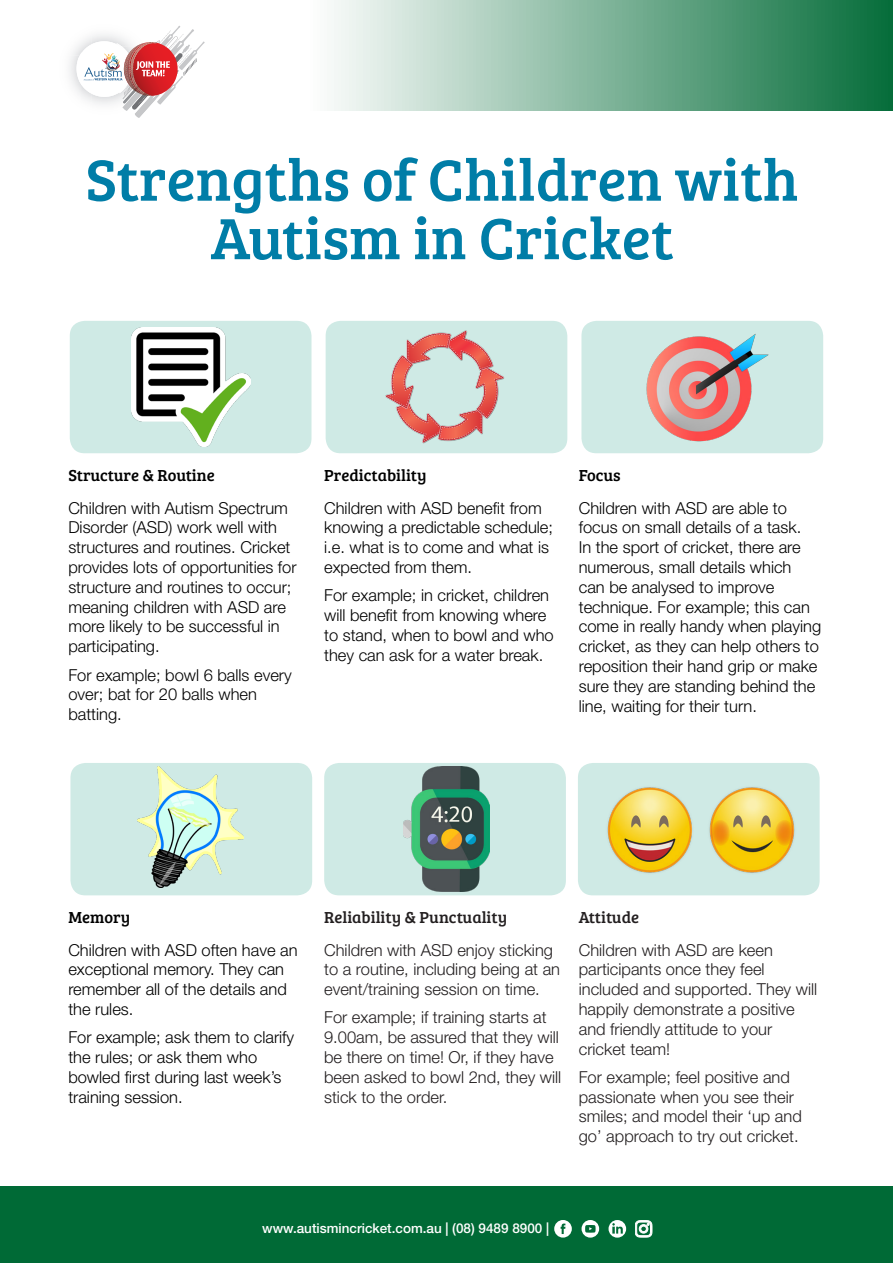
<style>
.page{position:relative;width:893px;height:1263px;background:#fff}
.page>*{position:absolute;margin:0;border:0;box-sizing:border-box;transform-origin:0 0}
.Heading_1{font:60px/58.5px "Bree Serif";color:#007da7;text-align:center}
.t1{font:300 16.5px/19.8px "Helvetica Neue LT Std";color:#000}
.t2{font:300 16.5px/19.8px "Helvetica Neue LT Std";color:#231f20}
.t3{font:16.5px "Bree Serif";color:#000}
.t4{font:16.5px "Bree Serif";color:#231f20}
.t5{font:500 13.5px "Helvetica Neue LT Std";color:#fff}
</style>
<div class="page">
<div style="left:0;top:1186px;width:893px;height:77px;background:#006a36"></div>
<svg style="left:608px;top:1220px;width:18px;height:17px"></svg>
<svg style="left:581px;top:1220px;width:18px;height:17px"></svg>
<svg style="left:554px;top:1220px;width:18px;height:17px"></svg>
<svg style="left:635px;top:1220px;width:17px;height:17px"></svg>
<svg style="left:125px;top:110px;width:21px;height:8px"></svg>
<svg style="left:69px;top:0;width:824px;height:110px"></svg>
<div style="left:67px;top:318px;width:247px;height:138px;background:#cfeae5;border-radius:18px"></div>
<img style="left:132px;top:327px;width:119px;height:120px">
<div style="left:64px;top:315px;width:253px;height:144px;border:6px solid #fff;border-radius:18px"></div>
<div style="left:323px;top:318px;width:247px;height:138px;background:#cfeae5;border-radius:18px"></div>
<img style="left:385px;top:331px;width:119px;height:112px">
<div style="left:320px;top:315px;width:253px;height:144px;border:6px solid #fff;border-radius:18px"></div>
<div style="left:578px;top:318px;width:248px;height:138px;background:#cfeae5;border-radius:18px"></div>
<img style="left:646px;top:334px;width:123px;height:108px">
<div style="left:575px;top:315px;width:254px;height:144px;border:6px solid #fff;border-radius:18px"></div>
<div style="left:575px;top:760px;width:248px;height:138px;background:#cfeae5;border-radius:18px"></div>
<img style="left:607px;top:787px;width:188px;height:86px">
<div style="left:572px;top:757px;width:254px;height:144px;border:6px solid #fff;border-radius:18px"></div>
<div style="left:321px;top:760px;width:248px;height:138px;background:#cfeae5;border-radius:18px"></div>
<img style="left:404px;top:767px;width:85px;height:124px">
<div style="left:318px;top:757px;width:254px;height:144px;border:6px solid #fff;border-radius:18px"></div>
<div style="left:67px;top:760px;width:248px;height:138px;background:#cfeae5;border-radius:18px"></div>
<img style="left:137px;top:766px;width:107px;height:122px">
<div style="left:64px;top:757px;width:254px;height:144px;border:6px solid #fff;border-radius:18px"></div>
<p class="Heading_1" style="left:86px;top:148px;width:714px">Strengths of Children with<br>Autism in Cricket</p>
<p class="t3" style="left:68px;top:463px;width:148px">Structure &amp; Routine</p>
<p class="t1" style="left:68px;top:497px;width:230px">Children with Autism Spectrum<br>Disorder (ASD) work well with structures and routines. Cricket provides lots of opportunities for structure and routines to occur; meaning children with ASD are more likely to be successful in participating.</p>
<p class="t1" style="left:68px;top:664px;width:225px">For example; bowl 6 balls every over; bat for 20 balls when batting.</p>
<p class="t3" style="left:324px;top:463px;width:104px">Predictability</p>
<p class="t1" style="left:324px;top:497px;width:230px">Children with ASD benefit from knowing a predictable schedule; i.e. what is to come and what is expected from them.</p>
<p class="t1" style="left:324px;top:585px;width:231px">For example; in cricket, children will benefit from knowing where to stand, when to bowl and who they can ask for a water break.</p>
<p class="t3" style="left:579px;top:463px;width:43px">Focus</p>
<p class="t1" style="left:579px;top:497px;width:244px">Children with ASD are able to focus on small details of a task.<br>In the sport of cricket, there are numerous, small details which can be analysed to improve technique. For example; this can come in really handy when playing cricket, as they can help others to reposition their hand grip or make sure they are standing behind the line, waiting for their turn.</p>
<p class="t3" style="left:68px;top:905px;width:63px">Memory</p>
<p class="t1" style="left:68px;top:939px;width:231px">Children with ASD often have an exceptional memory. They can remember all of the details and the rules.</p>
<p class="t1" style="left:68px;top:1027px;width:227px">For example; ask them to clarify the rules; or ask them who bowled first during last week’s training session.</p>
<p class="t4" style="left:324px;top:905px;width:185px">Reliability &amp; Punctuality</p>
<p class="t2" style="left:324px;top:939px;width:237px">Children with ASD enjoy sticking to a routine, including being at an event/training session on time.</p>
<p class="t2" style="left:324px;top:1007px;width:239px">For example; if training starts at<br>9.00am, be assured that they will be there on time! Or, if they have been asked to bowl 2nd, they will stick to the order.</p>
<p class="t4" style="left:579px;top:905px;width:62px">Attitude</p>
<p class="t2" style="left:579px;top:939px;width:240px">Children with ASD are keen participants once they feel included and supported. They will happily demonstrate a positive and friendly attitude to your cricket team!</p>
<p class="t2" style="left:579px;top:1067px;width:225px">For example; feel positive and passionate when you see their smiles; and model their ‘up and go’ approach to try out cricket.</p>
<p class="t5" style="left:262px;top:1220px;width:288px">www.autismincricket.com.au | (08) 9489 8900 |</p>
</div>
